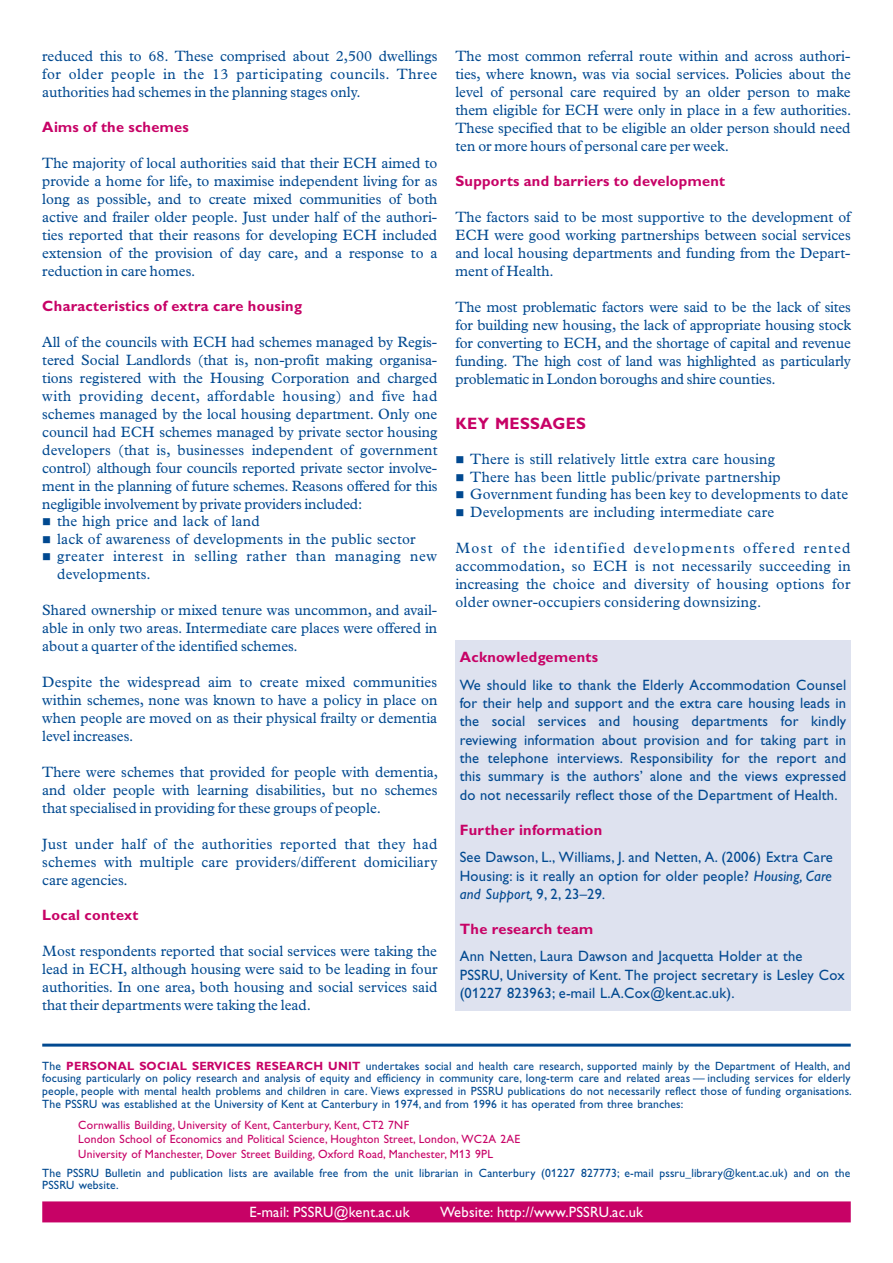
<style>
.page{position:relative;width:893px;height:1263px;background:#fff}
.page>*{position:absolute;margin:0;border:0;box-sizing:border-box;transform-origin:0 0}
.t1{font:700 16.5px "Gill Alt One";color:#c70266}
.t2{font:15px/18px "Plantin";letter-spacing:-.015em;color:#014990;text-align:justify}
.t3{font:15px/18.3px "Gill Alt One";color:#014990;text-align:justify}
.t4{font:700 15px "Gill Alt One";letter-spacing:.005em;color:#c70266}
.t5{font:15px "Plantin";letter-spacing:.02em;color:#014990}
.t6{font:15px "Gill Alt One";color:#fff}
.t7{font:12px/12.9px "Gill Alt One";color:#014990;text-align:justify}
.t8{font:12px/14.2px "Gill Alt One";color:#c70266}
.s1{font-style:italic}
.s2{font-weight:700;color:#c70266}
</style>
<div class="page">
<div style="left:42px;top:1201px;width:808px;height:21px;background:#c70266"></div>
<hr style="left:42px;top:1044px;width:808px;height:3px;background:#014990">
<div style="left:455px;top:641px;width:395px;height:370px;background:#dee2ef"></div>
<p class="t2" style="left:42px;top:48px;width:397px">reduced this to 68. These comprised about 2,500 dwellings for older people in the 13 participating councils. Three authorities had schemes in the planning stages only.</p>
<p class="t4" style="left:42px;top:121px;width:148px">Aims of the schemes</p>
<p class="t2" style="left:42px;top:155px;width:397px">The majority of local authorities said that their ECH aimed to provide a home for life, to maximise independent living for as long as possible, and to create mixed communities of both active and frailer older people. Just under half of the authori&shy;ties reported that their reasons for developing ECH included extension of the provision of day care, and a response to a reduction in care homes.</p>
<p class="t4" style="left:42px;top:300px;width:261px">Characteristics of extra care housing</p>
<p class="t2" style="left:42px;top:334px;width:396px">All of the councils with ECH had schemes managed by Regis-</p>
<p class="t2" style="left:42px;top:352px;width:396px">tered Social Landlords (that is, non-profit making organisa-</p>
<p class="t2" style="left:42px;top:370px;width:397px">tions registered with the Housing Corporation and charged</p>
<p class="t5" style="left:42px;top:390px;width:397px">with providing decent, affordable housing) and five had</p>
<p class="t2" style="left:42px;top:406px;width:397px">schemes managed by the local housing department. Only one</p>
<p class="t2" style="left:42px;top:424px;width:397px">council had ECH schemes managed by private sector housing</p>
<p class="t2" style="left:42px;top:442px;width:397px">developers (that is, businesses independent of government</p>
<p class="t2" style="left:42px;top:460px;width:396px">control) although four councils reported private sector involve-</p>
<p class="t2" style="left:42px;top:478px;width:397px">ment in the planning of future schemes. Reasons offered for this</p>
<p class="t2" style="left:42px;top:496px;width:322px">negligible involvement by private providers included:</p>
<p class="t2" style="left:57px;top:513px;width:204px">the high price and lack of land</p>
<p class="t2" style="left:57px;top:531px;width:360px">lack of awareness of developments in the public sector</p>
<p class="t5" style="left:57px;top:551px;width:381px">greater interest in selling rather than managing new</p>
<p class="t2" style="left:57px;top:566px;width:95px">developments.</p>
<p class="t2" style="left:42px;top:602px;width:397px">Shared ownership or mixed tenure was uncommon, and avail&shy;able in only two areas. Intermediate care places were offered in about a quarter of the identified schemes.</p>
<p class="t2" style="left:42px;top:674px;width:397px">Despite the widespread aim to create mixed communities within schemes, none was known to have a policy in place on when people are moved on as their physical frailty or dementia level increases.</p>
<p class="t2" style="left:42px;top:764px;width:397px">There were schemes that provided for people with dementia, and older people with learning disabilities, but no schemes that specialised in providing for these groups of people.</p>
<p class="t2" style="left:42px;top:836px;width:397px">Just under half of the authorities reported that they had schemes with multiple care providers/different domiciliary care agencies.</p>
<p class="t4" style="left:42px;top:909px;width:98px">Local context</p>
<p class="t2" style="left:42px;top:943px;width:397px">Most respondents reported that social services were taking the lead in ECH, although housing were said to be leading in four authorities. In one area, both housing and social services said that their departments were taking the lead.</p>
<p class="t2" style="left:455px;top:48px;width:397px">The most common referral route within and across authori&shy;ties, where known, was via social services. Policies about the level of personal care required by an older person to make them eligible for ECH were only in place in a few authorities.<br>These specified that to be eligible an older person should need ten or more hours of personal care per week.</p>
<p class="t4" style="left:455px;top:175px;width:271px">Supports and barriers to development</p>
<p class="t2" style="left:455px;top:209px;width:397px">The factors said to be most supportive to the development of ECH were good working partnerships between social services and local housing departments and funding from the Depart&shy;ment of Health.</p>
<p class="t2" style="left:455px;top:299px;width:397px">The most problematic factors were said to be the lack of sites for building new housing, the lack of appropriate housing stock for converting to ECH, and the shortage of capital and revenue funding. The high cost of land was highlighted as particularly problematic in London boroughs and shire counties.</p>
<p class="t1" style="left:455px;top:418px;width:132px">KEY MESSAGES</p>
<p class="t2" style="left:470px;top:451px;width:380px;line-height:17.5px;text-align:left">There is still relatively little extra care housing<br>There has been little public/private partnership Government funding has been key to developments to date Developments are including intermediate care</p>
<p class="t2" style="left:455px;top:540px;width:397px">Most of the identified developments offered rented accommodation, so ECH is not necessarily succeeding in increasing the choice and diversity of housing options for older owner-occupiers considering downsizing.</p>
<p class="t4" style="left:459px;top:652px;width:140px">Acknowledgements</p>
<p class="t3" style="left:459px;top:677px;width:388px">We should like to thank the Elderly Accommodation Counsel for their help and support and the extra care housing leads in the social services and housing departments for kindly reviewing information about provision and for taking part in the telephone interviews. Responsibility for the report and this summary is the authors’ alone and the views expressed do not necessarily reflect those of the Department of Health.</p>
<p class="t4" style="left:459px;top:825px;width:144px">Further information</p>
<p class="t3" style="left:459px;top:850px;width:375px">See Dawson, L., Williams, J. and Netten, A. (2006) Extra Care Housing: is it really an option for older people? <span class="s1">Housing, Care and Support,</span> 9, 2, 23–29<span class="s1">.</span></p>
<p class="t4" style="left:459px;top:924px;width:135px">The research team</p>
<p class="t3" style="left:459px;top:949px;width:387px;text-align:left">Ann Netten, Laura Dawson and Jacquetta Holder at the<br>PSSRU, University of Kent. The project secretary is Lesley Cox (01227 823963; e-mail L.A.Cox@kent.ac.uk).</p>
<p class="t7" style="left:42px;top:1060px;width:811px">The <span class="s2">PERSONAL SOCIAL SERVICES RESEARCH UNIT</span> undertakes social and health care research, supported mainly by the Department of Health, and focusing particularly on policy research and analysis of equity and efficiency in community care, long-term care and related areas — including services for elderly people, people with mental health problems and children in care. Views expressed in PSSRU publications do not necessarily reflect those of funding organisations.<br>The PSSRU was established at the University of Kent at Canterbury in 1974, and from 1996 it has operated from three branches:</p>
<p class="t8" style="left:78px;top:1119px;width:444px">Cornwallis Building, University of Kent, Canterbury, Kent, CT2 7NF<br>London School of Economics and Political Science, Houghton Street, London, WC2A 2AE<br>University of Manchester, Dover Street Building, Oxford Road, Manchester, M13 9PL</p>
<p class="t7" style="left:42px;top:1167px;width:809px">The PSSRU Bulletin and publication lists are available free from the unit librarian in Canterbury (01227 827773; e-mail pssru_library@kent.ac.uk) and on the<br>PSSRU website.</p>
<p class="t6" style="left:249px;top:1207px;width:162px">E-mail: PSSRU@kent.ac.uk</p>
<p class="t6" style="left:440px;top:1207px;width:205px">Website: http://www.PSSRU.ac.uk</p>
</div>
